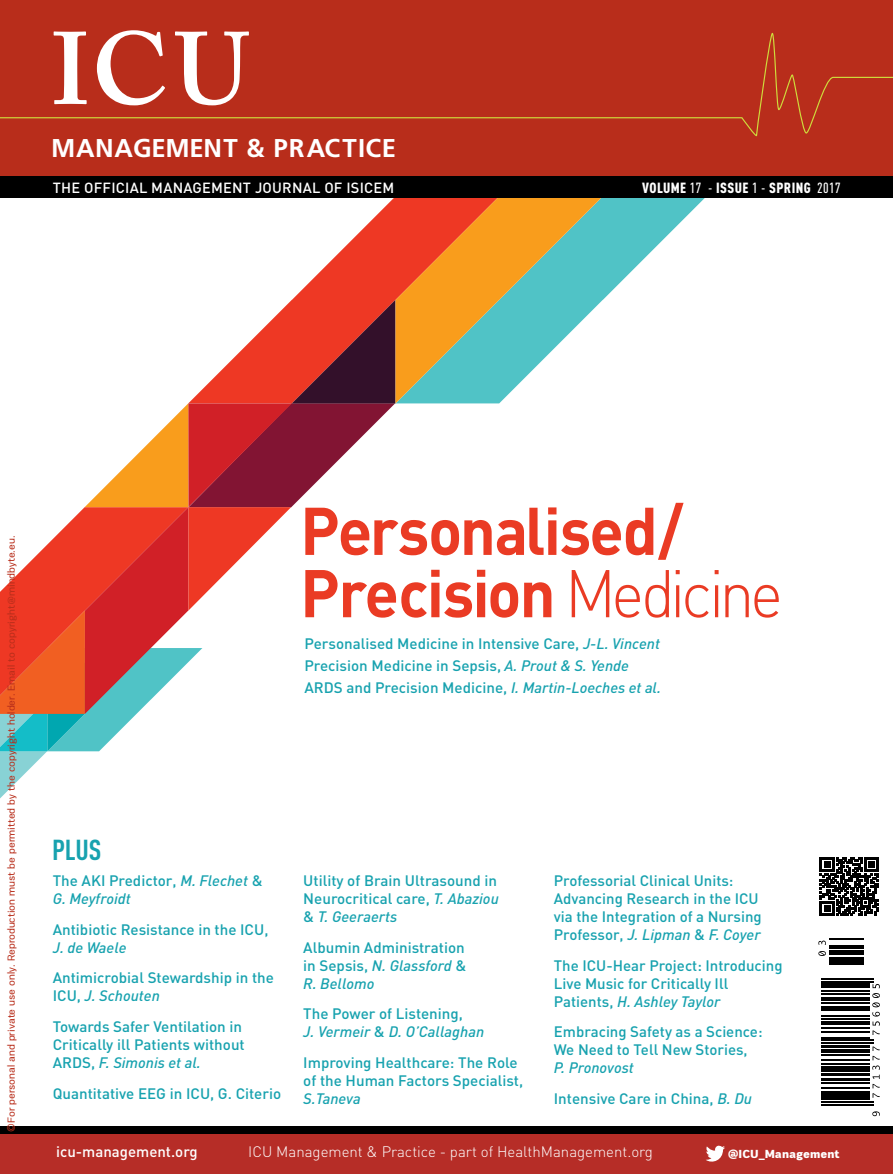
<style>
.page{position:relative;width:893px;height:1174px;background:#fff}
.page>*{position:absolute;margin:0;border:0;box-sizing:border-box;transform-origin:0 0}
.t1{font:600 101.85px "Adobe Caslon Pro";color:#fff}
.t2{font:700 66.3px/62.2px "DIN";letter-spacing:-.03em;color:#ea3b24;scale:.95 1}
.t3{font:700 28.5px "DIN Cond";color:#17a2af}
.t4{font:700 25.8px "Frutiger";letter-spacing:.025em;color:#fff}
.t5{font:500 15px/18px "DIN";color:#17a2af}
.t6{font:italic 500 15px/18px "DIN";color:#17a2af}
.t7{font:300 15px "DIN";color:#fff}
.t8{font:500 15px "DIN";color:#fff}
.t9{font:500 14.55px "DIN";letter-spacing:.015em;color:#fff}
.t10{font:900 14.55px "DIN Cond";letter-spacing:.03em;color:#fff}
.t11{font:900 12px "PRC Fidelity";color:#fff}
.t12{font:10.5px "PRC Fidelity";color:#b82e1b}
.s1{font-weight:500}
.s2{font-weight:300}
.s3{font-style:italic}
.s4{font-style:normal}
</style>
<div class="page">
<svg style="left:188px;top:197px;width:207px;height:103px"></svg>
<svg style="left:603px;top:197px;width:103px;height:103px"></svg>
<svg style="left:395px;top:197px;width:208px;height:206px;background:#b7aa78"></svg>
<svg style="left:0;top:300px;width:395px;height:498px"></svg>
<div style="left:0;top:1126px;width:893px;height:8px;background:#000"></div>
<div style="left:0;top:1134px;width:893px;height:40px;background:#b62d27"></div>
<svg style="left:706px;top:1145px;width:19px;height:17px"></svg>
<div style="left:0;top:0;width:893px;height:176px;background:#b82d1b"></div>
<svg style="left:0;top:32px;width:893px;height:105px"></svg>
<div style="left:0;top:176px;width:893px;height:21px;background:#000"></div>
<svg style="left:821px;top:938px;width:55px;height:179px"></svg>
<hr style="left:821px;top:1103px;width:53px;height:2px;background:#000">
<hr style="left:821px;top:1101px;width:53px;height:1px;background:#000">
<svg style="left:872px;top:1110px;width:8px;height:6px"></svg>
<hr style="left:821px;top:1098px;width:49px;height:1px;background:#000">
<hr style="left:821px;top:1097px;width:49px;height:1px;background:#000">
<hr style="left:821px;top:1095px;width:49px;height:2px;background:#000">
<hr style="left:821px;top:1093px;width:49px;height:1px;background:#000">
<hr style="left:821px;top:1091px;width:49px;height:2px;background:#000">
<hr style="left:821px;top:1087px;width:49px;height:2px;background:#000">
<hr style="left:821px;top:1082px;width:49px;height:1px;background:#000">
<hr style="left:821px;top:1079px;width:49px;height:2px;background:#000">
<hr style="left:821px;top:1078px;width:49px;height:1px;background:#000">
<hr style="left:821px;top:1074px;width:49px;height:1px;background:#000">
<hr style="left:821px;top:1073px;width:49px;height:1px;background:#000">
<hr style="left:821px;top:1070px;width:49px;height:1px;background:#000">
<hr style="left:821px;top:1069px;width:49px;height:1px;background:#000">
<hr style="left:821px;top:1067px;width:49px;height:2px;background:#000">
<hr style="left:821px;top:1066px;width:49px;height:1px;background:#000">
<hr style="left:821px;top:1063px;width:49px;height:2px;background:#000">
<hr style="left:821px;top:1059px;width:49px;height:2px;background:#000">
<hr style="left:821px;top:1054px;width:49px;height:1px;background:#000">
<hr style="left:821px;top:1051px;width:49px;height:2px;background:#000">
<hr style="left:821px;top:1050px;width:49px;height:1px;background:#000">
<hr style="left:821px;top:1049px;width:49px;height:1px;background:#000">
<hr style="left:821px;top:1046px;width:49px;height:1px;background:#000">
<hr style="left:821px;top:1045px;width:49px;height:1px;background:#000">
<svg style="left:872px;top:1046px;width:8px;height:51px"></svg>
<hr style="left:821px;top:1042px;width:53px;height:1px;background:#000">
<hr style="left:821px;top:1039px;width:53px;height:2px;background:#000">
<hr style="left:821px;top:1037px;width:49px;height:1px;background:#000">
<hr style="left:821px;top:1031px;width:49px;height:2px;background:#000">
<hr style="left:821px;top:1027px;width:49px;height:2px;background:#000">
<hr style="left:821px;top:1023px;width:49px;height:2px;background:#000">
<hr style="left:821px;top:1022px;width:49px;height:1px;background:#000">
<hr style="left:821px;top:1021px;width:49px;height:1px;background:#000">
<hr style="left:821px;top:1018px;width:49px;height:1px;background:#000">
<hr style="left:821px;top:1015px;width:49px;height:2px;background:#000">
<hr style="left:821px;top:1009px;width:49px;height:1px;background:#000">
<hr style="left:821px;top:1007px;width:49px;height:2px;background:#000">
<hr style="left:821px;top:1006px;width:49px;height:1px;background:#000">
<hr style="left:821px;top:1002px;width:49px;height:1px;background:#000">
<hr style="left:821px;top:999px;width:49px;height:2px;background:#000">
<hr style="left:821px;top:998px;width:49px;height:1px;background:#000">
<hr style="left:821px;top:997px;width:49px;height:1px;background:#000">
<hr style="left:821px;top:993px;width:49px;height:1px;background:#000">
<hr style="left:821px;top:990px;width:49px;height:1px;background:#000">
<hr style="left:821px;top:986px;width:49px;height:1px;background:#000">
<hr style="left:821px;top:985px;width:49px;height:1px;background:#000">
<hr style="left:821px;top:983px;width:49px;height:2px;background:#000">
<svg style="left:872px;top:983px;width:8px;height:52px"></svg>
<hr style="left:821px;top:981px;width:53px;height:1px;background:#000">
<hr style="left:821px;top:978px;width:53px;height:1px;background:#000">
<hr style="left:829px;top:963px;width:34px;height:2px;background:#000">
<hr style="left:829px;top:961px;width:34px;height:1px;background:#000">
<hr style="left:829px;top:959px;width:34px;height:2px;background:#000">
<hr style="left:829px;top:957px;width:34px;height:1px;background:#000">
<hr style="left:829px;top:953px;width:34px;height:1px;background:#000">
<hr style="left:829px;top:951px;width:34px;height:2px;background:#000">
<hr style="left:829px;top:950px;width:34px;height:1px;background:#000">
<hr style="left:829px;top:947px;width:34px;height:2px;background:#000">
<hr style="left:829px;top:945px;width:34px;height:1px;background:#000">
<hr style="left:829px;top:938px;width:34px;height:1px;background:#000">
<svg style="left:818px;top:940px;width:8px;height:16px"></svg>
<svg style="left:820px;top:857px;width:59px;height:59px"></svg>
<h1 class="t1" style="left:51px;top:9px;width:200px">ICU</h1>
<h3 class="t4" style="left:51px;top:132px;width:346px">MANAGEMENT &amp; PRACTICE</h3>
<p class="t9" style="left:53px;top:178px;width:343px">THE OFFICIAL MANAGEMENT JOURNAL OF ISICEM</p>
<p class="t10" style="left:642px;top:178px;width:200px">VOLUME <span class="s1">17 -</span> ISSUE <span class="s1">1 -</span> SPRING <span class="s1">2017</span></p>
<p class="t12" style="left:5px;top:1131px;width:597px;rotate:-90deg">©For personal and private use only. Reproduction must be permitted by the copyright holder. Email to copyright@mindbyte.eu.</p>
<h2 class="t2" style="left:300px;top:497px;width:510px">Personalised/<br>Precision <span class="s2">Medicine</span></h2>
<p class="t5" style="left:304px;top:631px;width:358px;line-height:22.2px">Personalised Medicine in Intensive Care, <span class="s3">J-L. Vincent<br></span>Precision Medicine in Sepsis, <span class="s3">A. Prout &amp; S. Yende<br></span>ARDS and Precision Medicine, <span class="s3">I. Martin-Loeches et al.</span></p>
<h3 class="t3" style="left:52px;top:832px;width:51px">Plus</h3>
<p class="t6" style="left:53px;top:871px;width:211px"><span class="s4">The AKI Predictor,</span> M. Flechet <span class="s4">&amp;<br></span>G. Meyfroidt</p>
<p class="t5" style="left:53px;top:919px;width:217px">Antibiotic Resistance in the ICU,</p>
<p class="t6" style="left:53px;top:937px;width:75px">J. de Waele</p>
<p class="t5" style="left:53px;top:968px;width:223px">Antimicrobial Stewardship in the<br>ICU, <span class="s3">J. Schouten</span></p>
<p class="t5" style="left:53px;top:1017px;width:194px">Towards Safer Ventilation in<br>Critically ill Patients without<br>ARDS, <span class="s3">F. Simonis et al.</span></p>
<p class="t5" style="left:53px;top:1084px;width:230px">Quantitative EEG in ICU, G. Citerio</p>
<p class="t5" style="left:303px;top:871px;width:197px">Utility of Brain Ultrasound in<br>Neurocritical care, <span class="s3">T. Abaziou </span>&amp; <span class="s3">T. Geeraerts</span></p>
<p class="t5" style="left:303px;top:937px;width:165px">Albumin Administration in Sepsis, <span class="s3">N. Glassford</span> &amp;<br><span class="s3">R. Bellomo</span></p>
<p class="t6" style="left:303px;top:1004px;width:182px"><span class="s4">The Power of Listening,<br></span>J. Vermeir <span class="s4">&amp;</span> D. O’Callaghan</p>
<p class="t5" style="left:303px;top:1053px;width:221px">Improving Healthcare: The Role of the Human Factors Specialist,</p>
<p class="t6" style="left:303px;top:1089px;width:59px">S.Taneva</p>
<p class="t5" style="left:554px;top:871px;width:209px">Professorial Clinical Units:<br>Advancing Research in the ICU via the Integration of a Nursing<br>Professor, <span class="s3">J. Lipman</span> &amp; <span class="s3">F. Coyer</span></p>
<p class="t5" style="left:554px;top:955px;width:230px">The ICU-Hear Project: Introducing<br>Live Music for Critically Ill<br>Patients, <span class="s3">H. Ashley Taylor</span></p>
<p class="t5" style="left:554px;top:1022px;width:210px">Embracing Safety as a Science:<br>We Need to Tell New Stories,</p>
<p class="t5" style="left:554px;top:1052px;width:200px;line-height:30.8px"><span class="s3">P. Pronovost<br></span>Intensive Care in China, <span class="s3">B. Du</span></p>
<p class="t8" style="left:56px;top:1141px;width:143px">icu-management.org</p>
<p class="t7" style="left:248px;top:1141px;width:406px">ICU Management &amp; Practice - part of HealthManagement.org</p>
<p class="t11" style="left:728px;top:1147px;width:113px">@ICU_Management</p>
</div>
